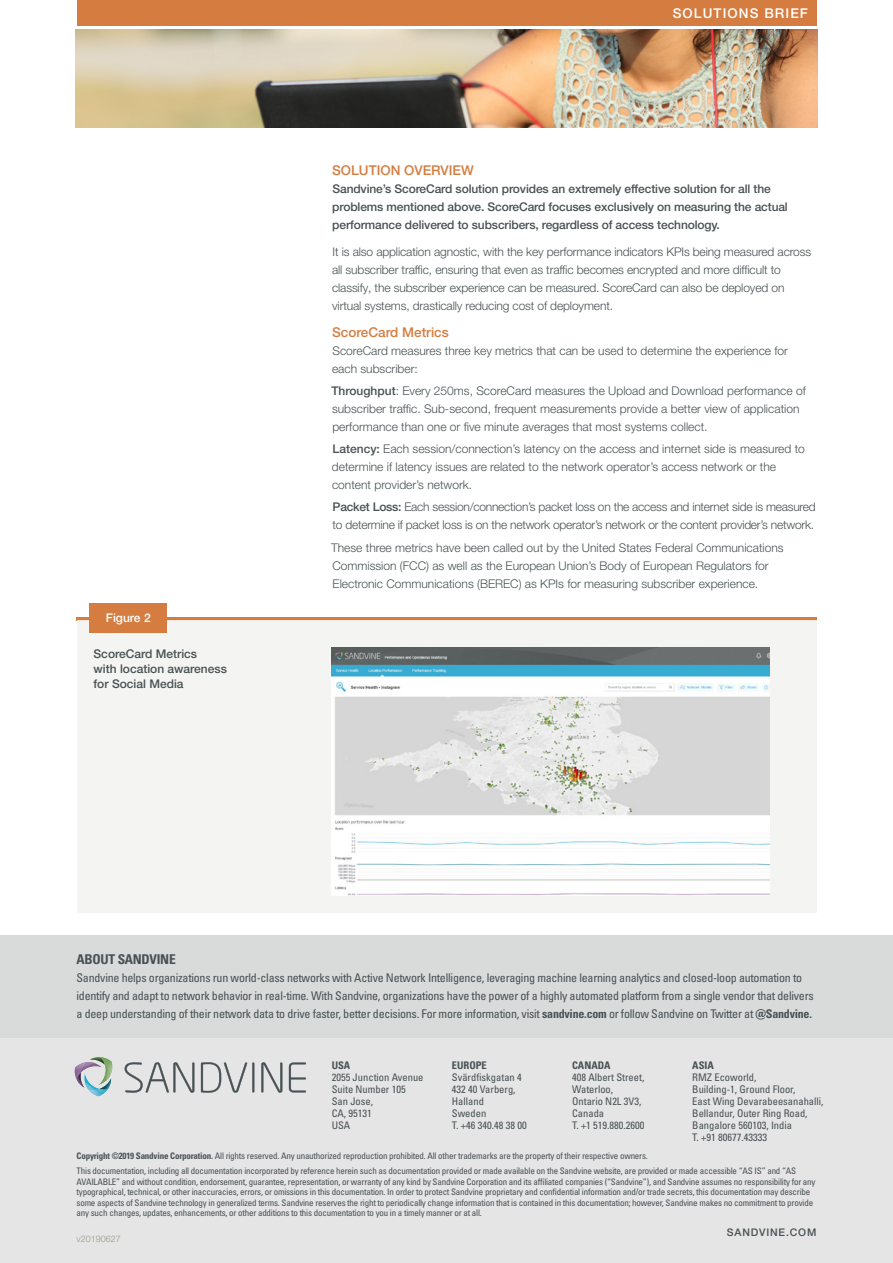
<style>
.page{position:relative;width:893px;height:1263px;background:#fff}
.page>*{position:absolute;margin:0;border:0;box-sizing:border-box;transform-origin:0 0}
.body_subhead{font:500 13.5px "Helvetica Neue LT Pro";color:#d57d40}
.doc_type_top_title{font:500 13.5px "Helvetica Neue LT Pro";letter-spacing:.08em;color:#fff}
.t1{font:700 condensed 13.5px "Univers LT Pro";letter-spacing:-.02em;color:#485153}
.body___paragraph{font:300 12px/18px "Helvetica Neue LT Pro";color:#485153}
.t2{font:condensed 12px/18px "Univers LT Pro";letter-spacing:-.02em;color:#485153}
.body___paragraph-2{font:500 12px/18px "Helvetica Neue LT Pro";letter-spacing:-.01em;color:#485153}
.body___paragraph-3{font:300 12px/18px "Helvetica Neue LT Pro";letter-spacing:-.02em;color:#485153}
.Image_label{font:500 12px/15px "Helvetica Neue LT Pro";color:#485153}
.Figure_numbering_Wht{font:500 12px "Helvetica Neue LT Pro";color:#fff}
.t3{font:condensed 10.5px/12px "Univers LT Pro";color:#485153}
.t4{font:500 10.5px "Helvetica Neue LT Pro";letter-spacing:.08em;color:#485153}
.t5{font:condensed 9px/10.5px "Univers LT Pro";letter-spacing:-.02em;color:#485153}
.t6{font:300 9px "Helvetica Neue LT Pro";color:#999888}
.s1{font-weight:500}
.s2{font-weight:700}
</style>
<div class="page">
<hr style="left:77px;top:617px;width:740px;height:3px;background:#d57d40">
<div style="left:77px;top:620px;width:739px;height:293px;background:#f3f3f1"></div>
<div style="left:90px;top:603px;width:77px;height:29px;background:#d57d40"></div>
<img style="left:332px;top:647px;width:437px;height:249px">
<div style="left:77px;top:0;width:739px;height:26px;background:#d57d40"></div>
<img style="left:76px;top:30px;width:741px;height:98px">
<div style="left:0;top:975px;width:893px;height:288px;background:#e6e5e6"></div>
<div style="left:0;top:935px;width:893px;height:102px;background:#d9dada"></div>
<svg style="left:74px;top:1057px;width:39px;height:39px"></svg>
<img style="left:77px;top:1072px;width:7px;height:15px">
<svg style="left:125px;top:1062px;width:69px;height:31px"></svg>
<svg style="left:201px;top:1062px;width:53px;height:31px"></svg>
<svg style="left:261px;top:1062px;width:21px;height:31px"></svg>
<svg style="left:289px;top:1062px;width:17px;height:30px"></svg>
<p class="doc_type_top_title" style="left:673px;top:5px;width:137px">SOLUTIONS BRIEF</p>
<p class="Figure_numbering_Wht" style="left:106px;top:610px;width:46px">Figure 2</p>
<p class="Image_label" style="left:94px;top:646px;width:105px">ScoreCard Metrics</p>
<p class="Image_label" style="left:94px;top:661px;width:135px">with location awareness for Social Media</p>
<p class="body_subhead" style="left:332px;top:163px;width:143px">SOLUTION OVERVIEW</p>
<p class="body___paragraph-2" style="left:332px;top:180px;width:457px">Sandvine’s ScoreCard solution provides an extremely effective solution for all the problems mentioned above. ScoreCard focuses exclusively on measuring the actual performance delivered to subscribers, regardless of access technology.</p>
<p class="body___paragraph" style="left:332px;top:242px;width:481px">It is also application agnostic, with the key performance indicators KPIs being measured across all subscriber traffic, ensuring that even as traffic becomes encrypted and more difficult to classify, the subscriber experience can be measured. ScoreCard can also be deployed on virtual systems, drastically reducing cost of deployment.</p>
<p class="body_subhead" style="left:332px;top:324px;width:118px">ScoreCard Metrics</p>
<p class="body___paragraph" style="left:332px;top:341px;width:457px">ScoreCard measures three key metrics that can be used to determine the experience for each subscriber:</p>
<p class="body___paragraph" style="left:331px;top:381px;width:476px"><span class="s1">Throughput</span>: Every 250ms, ScoreCard measures the Upload and Download performance of subscriber traffic. Sub-second, frequent measurements provide a better view of application performance than one or five minute averages that most systems collect.</p>
<p class="body___paragraph" style="left:332px;top:439px;width:474px"><span class="s1">Latency:</span> Each session/connection’s latency on the access and internet side is measured to determine if latency issues are related to the network operator’s access network or the content provider’s network.</p>
<p class="body___paragraph-3" style="left:333px;top:498px;width:485px"><span class="s1">Packet Loss:</span> Each session/connection’s packet loss on the access and internet side is measured to determine if packet loss is on the network operator’s network or the content provider’s network.</p>
<p class="body___paragraph" style="left:331px;top:538px;width:454px">These three metrics have been called out by the United States Federal Communications<br>Commission (FCC) as well as the European Union’s Body of European Regulators for<br>Electronic Communications (BEREC) as KPIs for measuring subscriber experience.</p>
<p class="t1" style="left:77px;top:951px;width:101px">ABOUT SANDVINE</p>
<p class="t2" style="left:77px;top:969px;width:739px">Sandvine helps organizations run world-class networks with Active Network Intelligence, leveraging machine learning analytics and closed-loop automation to identify and adapt to network behavior in real-time. With Sandvine, organizations have the power of a highly automated platform from a single vendor that delivers a deep understanding of their network data to drive faster, better decisions. For more information, visit <span class="s2">sandvine.com</span> or follow Sandvine on Twitter at <span class="s2">@Sandvine.</span></p>
<p class="t3" style="left:332px;top:1059px;width:93px"><span class="s2">USA<br></span>2055 Junction Avenue</p>
<p class="t3" style="left:332px;top:1083px;width:76px">Suite Number 105</p>
<p class="t3" style="left:332px;top:1095px;width:43px;text-align:justify">San Jose, CA, 95131<br>USA</p>
<p class="t3" style="left:452px;top:1059px;width:71px"><span class="s2">EUROPE<br></span>Svärdfiskgatan 4<br>432 40 Varberg,</p>
<p class="t3" style="left:452px;top:1095px;width:76px">Halland<br>Sweden<br>T. +46 340.48 38 00</p>
<p class="t3" style="left:572px;top:1059px;width:74px"><span class="s2">CANADA<br></span>408 Albert Street,<br>Waterloo,<br>Ontario N2L 3V3,<br>Canada<br>T. +1 519.880.2600</p>
<p class="t3" style="left:692px;top:1059px;width:133px"><span class="s2">ASIA<br></span>RMZ Ecoworld,<br>Building-1, Ground Floor,<br>East Wing Devarabeesanahalli,<br>Bellandur, Outer Ring Road,<br>Bangalore 560103, India<br>T. +91 80677.43333</p>
<p class="t5" style="left:77px;top:1151px;width:573px"><span class="s2">Copyright ©2019 Sandvine Corporation.</span> All rights reserved. Any unauthorized reproduction prohibited. All other trademarks are the property of their respective owners.</p>
<p class="t5" style="left:77px;top:1165px;width:740px">This documentation, including all documentation incorporated by reference herein such as documentation provided or made available on the Sandvine website, are provided or made accessible “AS IS” and “AS AVAILABLE” and without condition, endorsement, guarantee, representation, or warranty of any kind by Sandvine Corporation and its affiliated companies (“Sandvine”), and Sandvine assumes no responsibility for any typographical, technical, or other inaccuracies, errors, or omissions in this documentation. In order to protect Sandvine proprietary and confidential information and/or trade secrets, this documentation may describe some aspects of Sandvine technology in generalized terms. Sandvine reserves the right to periodically change information that is contained in this documentation; however, Sandvine makes no commitment to provide any such changes, updates, enhancements, or other additions to this documentation to you in a timely manner or at all.</p>
<p class="t4" style="left:727px;top:1226px;width:91px">SANDVINE.COM</p>
<p class="t6" style="left:77px;top:1233px;width:46px">v20190627</p>
</div>
